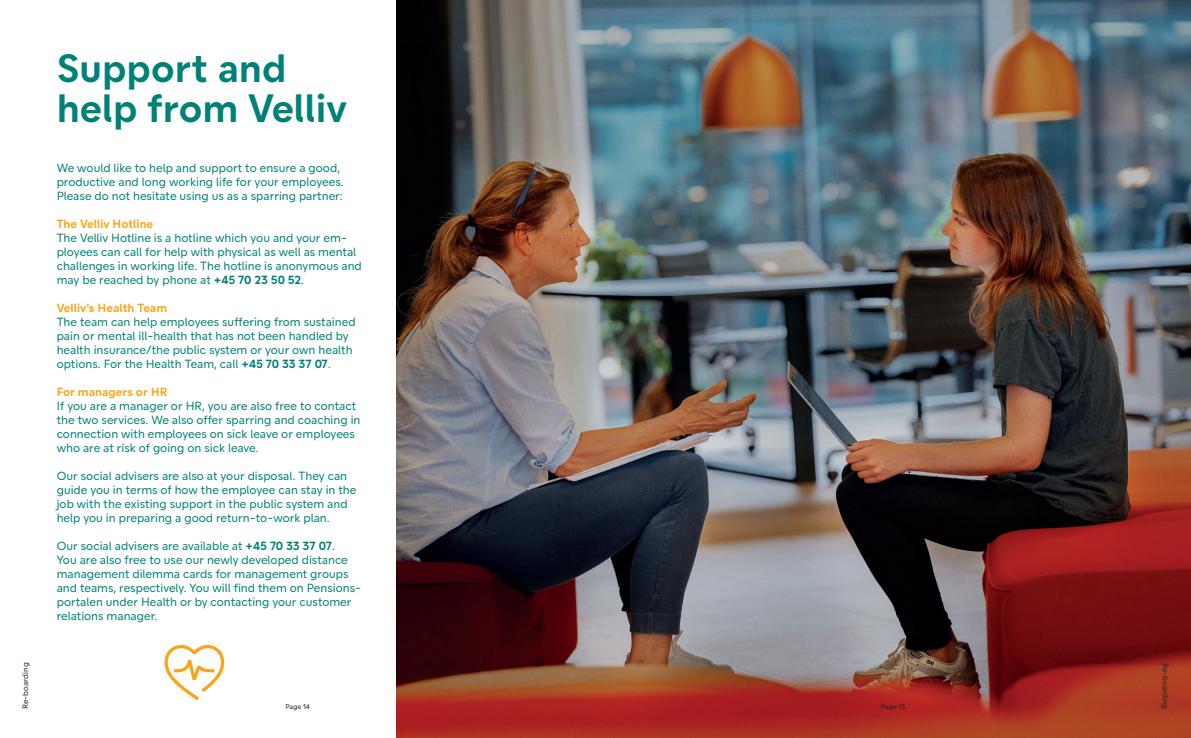
<style>
.page{position:relative;width:1191px;height:738px;background:#fff}
.page>*{position:absolute;margin:0;border:0;box-sizing:border-box;transform-origin:0 0}
.t1{font:700 40px/40px "Velliv";color:#008177}
.t2{font:12px/14px "Velliv";color:#008177}
.t3{font:700 12px "Velliv";color:#f9a51b}
.t4{font:8px "Velliv";color:#231f20}
.t5{font:7px "Velliv";color:#231f20}
.s1{font-weight:700}
</style>
<div class="page">
<svg style="left:164px;top:644px;width:60px;height:55px"></svg>
<img style="left:397px;top:0;width:794px;height:737px">
<p class="t4" style="left:19px;top:708px;width:48px;rotate:-90deg">Re-boarding</p>
<h1 class="t1" style="left:57px;top:48px;width:292px">Support and help from Velliv</h1>
<p class="t2" style="left:57px;top:160px;width:288px">We would like to help and support to ensure a good, productive and long working life for your employees.<br>Please do not hesitate using us as a sparring partner:</p>
<p class="t3" style="left:57px;top:213px;width:98px">The Velliv Hotline</p>
<p class="t2" style="left:57px;top:230px;width:307px">The Velliv Hotline is a hotline which you and your em&shy;ployees can call for help with physical as well as mental challenges in working life. The hotline is anonymous and may be reached by phone at <span class="s1">+45 70 23 50 52</span>.</p>
<p class="t3" style="left:57px;top:297px;width:112px">Velliv's Health Team</p>
<p class="t2" style="left:57px;top:314px;width:300px">The team can help employees suffering from sustained pain or mental ill-health that has not been handled by health insurance/the public system or your own health options. For the Health Team, call <span class="s1">+45 70 33 37 07</span>.</p>
<p class="t3" style="left:57px;top:381px;width:112px">For managers or HR</p>
<p class="t2" style="left:57px;top:398px;width:305px">If you are a manager or HR, you are also free to contact the two services. We also offer sparring and coaching in connection with employees on sick leave or employees who are at risk of going on sick leave.</p>
<p class="t2" style="left:57px;top:468px;width:301px">Our social advisers are also at your disposal. They can guide you in terms of how the employee can stay in the job with the existing support in the public system and help you in preparing a good return-to-work plan.</p>
<p class="t2" style="left:57px;top:538px;width:306px">Our social advisers are available at <span class="s1">+45 70 33 37 07</span>.<br>You are also free to use our newly developed distance management dilemma cards for management groups and teams, respectively. You will find them on Pensions&shy;portalen under Health or by contacting your customer relations manager.</p>
<p class="t5" style="left:285px;top:700px;width:26px">Page 14</p>
<p class="t5" style="left:881px;top:700px;width:26px">Page 15</p>
<p class="t4" style="left:1171px;top:662px;width:48px;rotate:90deg">Re-boarding</p>
</div>
